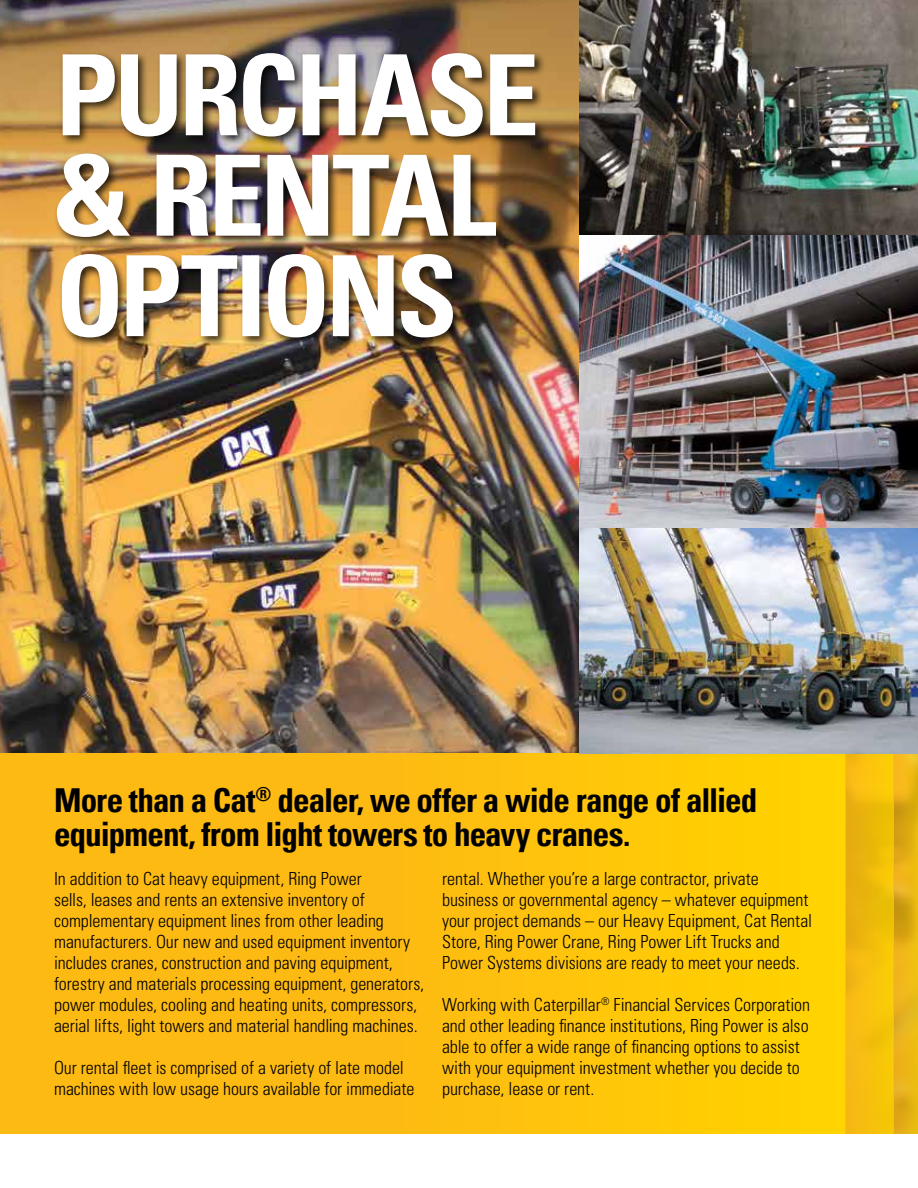
<style>
.page{position:relative;width:918px;height:1188px;background:#fff}
.page>*{position:absolute;margin:0;border:0;box-sizing:border-box;transform-origin:0 0}
.t1{font:700 condensed 112.5px/100.5px "Univers";letter-spacing:-.04em;color:#fff}
.t2{font:700 condensed 33px/34.5px "Univers";letter-spacing:-.025em;color:#000}
.t3{font:300 condensed 18px/21px "Univers";color:#000}
</style>
<div class="page">
<img style="left:0;top:0;width:580px;height:754px">
<div style="left:0;top:754px;width:846px;height:380px;background:linear-gradient(to right,#fcb317,#ffcf03)"></div>
<div style="left:846px;top:754px;width:48px;height:380px;background:linear-gradient(to right,#f0b215,#f5c904)"></div>
<svg style="left:894px;top:754px;width:24px;height:380px;background:#e6b016"></svg>
<div style="left:54px;top:50px;width:493px;height:298px;background:#000;opacity:.75"></div>
<img style="left:580px;top:0;width:338px;height:754px">
<h1 class="t1" style="left:56px;top:45px;width:485px">PURCHASE &amp; RENTAL<br>OPTIONS</h1>
<h2 class="t2" style="left:54px;top:783px;width:705px">More than a Cat<sup>®</sup> dealer, we offer a wide range of allied equipment, from light towers to heavy cranes.</h2>
<p class="t3" style="left:54px;top:868px;width:372px">In addition to Cat heavy equipment, Ring Power<br>sells, leases and rents an extensive inventory of complementary equipment lines from other leading manufacturers. Our new and used equipment inventory includes cranes, construction and paving equipment, forestry and materials processing equipment, generators, power modules, cooling and heating units, compressors, aerial lifts, light towers and material handling machines.</p>
<p class="t3" style="left:54px;top:1057px;width:362px">Our rental fleet is comprised of a variety of late model machines with low usage hours available for immediate</p>
<p class="t3" style="left:442px;top:868px;width:372px">rental. Whether you’re a large contractor, private business or governmental agency – whatever equipment your project demands – our Heavy Equipment, Cat Rental Store, Ring Power Crane, Ring Power Lift Trucks and Power Systems divisions are ready to meet your needs.</p>
<p class="t3" style="left:442px;top:994px;width:370px">Working with Caterpillar<sup>®</sup> Financial Services Corporation and other leading finance institutions, Ring Power is also able to offer a wide range of financing options to assist with your equipment investment whether you decide to purchase, lease or rent.</p>
</div>
